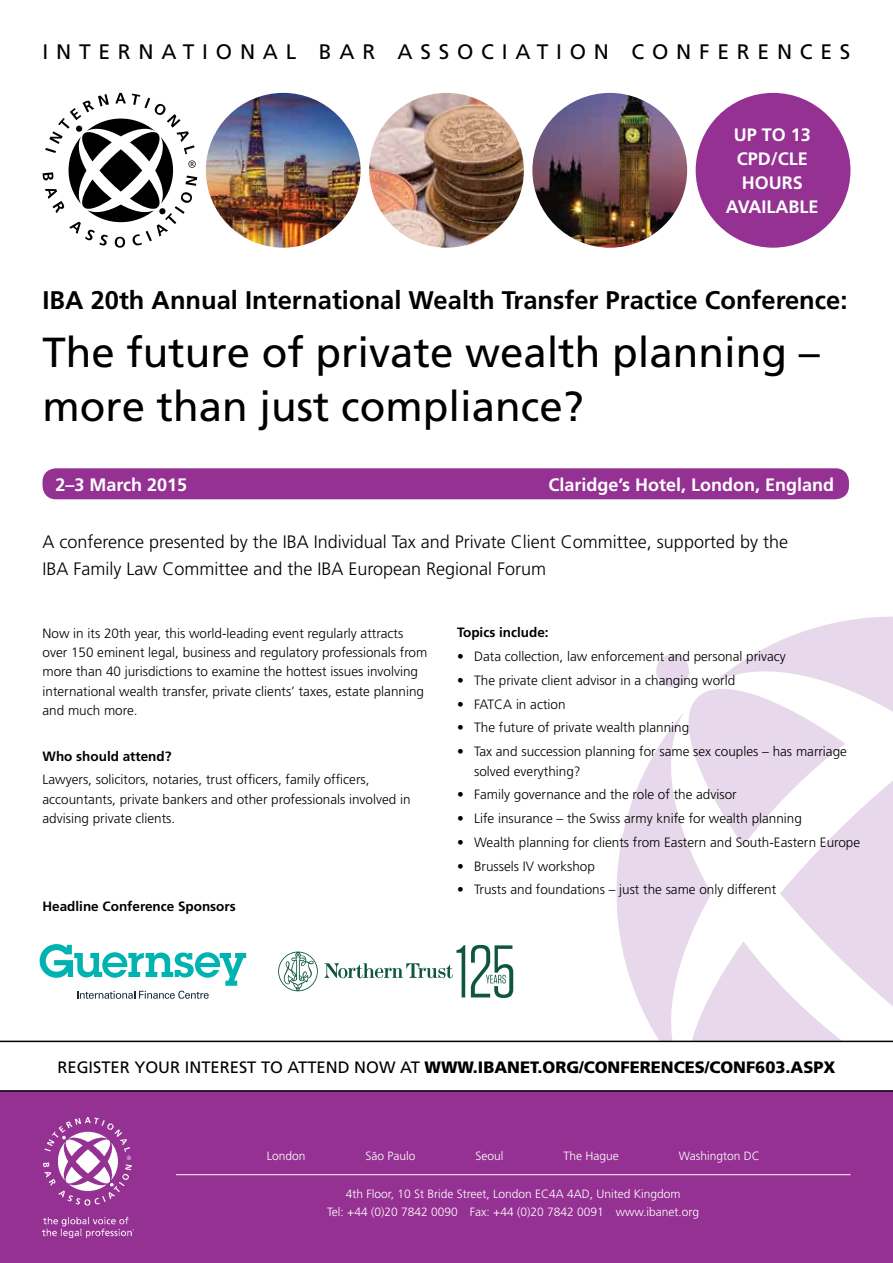
<style>
.page{position:relative;width:893px;height:1263px;background:#fff}
.page>*{position:absolute;margin:0;border:0;box-sizing:border-box;transform-origin:0 0}
.t1{font:42px/54px "Frutiger";color:#000}
.t2{font:700 25.5px "Frutiger";color:#000}
.t3{font:21px "Frutiger";letter-spacing:.37em;color:#000}
.t4{font:300 18px/27px "Frutiger";color:#000}
.t5{font:700 18px/24px "Frutiger";color:#fff;text-align:center}
.t6{font:900 16.5px "Frutiger";color:#000}
.t7{font:300 13.5px/19.5px "Frutiger";color:#000}
.t8{font:700 13.5px "Frutiger";color:#000}
.t9{font:300 12px/18px "Frutiger";color:#fff;text-align:center}
.s1{font-weight:400}
</style>
<div class="page">
<svg style="left:594px;top:616px;width:299px;height:425px"></svg>
<div style="left:0;top:1092px;width:893px;height:171px;background:#953192"></div>
<div style="left:696px;top:93px;width:154px;height:155px;background:#953192;border-radius:50%"></div>
<img style="left:206px;top:93px;width:155px;height:155px;border-radius:77px">
<img style="left:532px;top:93px;width:155px;height:155px;border-radius:77px">
<img style="left:369px;top:93px;width:155px;height:155px;border-radius:77px">
<img style="left:43px;top:1117px;width:90px;height:120px">
<div style="left:43px;top:468px;width:806px;height:31px;background:#953192;border-radius:13px"></div>
<svg style="left:43px;top:93px;width:154px;height:155px"></svg>
<hr style="left:176px;top:1174px;width:674px;height:1px;background:#fff">
<svg style="left:0;top:1041px;width:893px;height:51px"></svg>
<svg style="left:40px;top:944px;width:206px;height:55px"></svg>
<svg style="left:471px;top:945px;width:42px;height:53px"></svg>
<svg style="left:278px;top:951px;width:40px;height:40px"></svg>
<svg style="left:324px;top:945px;width:141px;height:52px"></svg>
<h3 class="t3" style="left:43px;top:39px;width:809px">INTERNATIONAL BAR ASSOCIATION CONFERENCES</h3>
<h3 class="t5" style="left:726px;top:123px;width:94px">UP TO 13<br>CPD/CLE<br>HOURS<br>AVAILABLE</h3>
<h2 class="t2" style="left:43px;top:285px;width:806px">IBA 20th Annual International Wealth Transfer Practice Conference:</h2>
<h1 class="t1" style="left:43px;top:325px;width:779px">The future of private wealth planning – more than just compliance?</h1>
<h3 class="t5" style="left:56px;top:472px;width:133px">2–3 March 2015</h3>
<h3 class="t5" style="left:548px;top:472px;width:287px">Claridge’s Hotel, London, England</h3>
<h3 class="t4" style="left:43px;top:528px;width:747px">A conference presented by the IBA Individual Tax and Private Client Committee, supported by the<br>IBA Family Law Committee and the IBA European Regional Forum</h3>
<p class="t7" style="left:43px;top:623px;width:386px">Now in its 20th year, this world-leading event regularly attracts over 150 eminent legal, business and regulatory professionals from more than 40 jurisdictions to examine the hottest issues involving international wealth transfer, private clients’ taxes, estate planning and much more.</p>
<p class="t8" style="left:43px;top:748px;width:131px">Who should attend?</p>
<p class="t7" style="left:43px;top:770px;width:370px">Lawyers, solicitors, notaries, trust officers, family officers, accountants, private bankers and other professionals involved in advising private clients.</p>
<p class="t8" style="left:43px;top:898px;width:195px">Headline Conference Sponsors</p>
<p class="t8" style="left:457px;top:625px;width:93px">Topics include:</p>
<p class="t7" style="left:457px;top:647px;width:330px">• Data collection, law enforcement and personal privacy</p>
<p class="t7" style="left:457px;top:670px;width:280px">• The private client advisor in a changing world</p>
<p class="t7" style="left:457px;top:694px;width:110px">• FATCA in action</p>
<p class="t7" style="left:457px;top:718px;width:234px">• The future of private wealth planning</p>
<p class="t7" style="left:474px;top:742px;width:374px;text-indent:-17px">• Tax and succession planning for same sex couples – has marriage solved everything?</p>
<p class="t7" style="left:457px;top:785px;width:281px">• Family governance and the role of the advisor</p>
<p class="t7" style="left:457px;top:809px;width:346px">• Life insurance – the Swiss army knife for wealth planning</p>
<p class="t7" style="left:457px;top:832px;width:405px">• Wealth planning for clients from Eastern and South-Eastern Europe</p>
<p class="t7" style="left:457px;top:856px;width:139px">• Brussels IV workshop</p>
<p class="t7" style="left:457px;top:880px;width:321px">• Trusts and foundations – just the same only different</p>
<p class="t6" style="left:57px;top:1057px;width:780px"><span class="s1">REGISTER YOUR INTEREST TO ATTEND NOW AT</span> WWW.IBANET.ORG/CONFERENCES/CONF603.ASPX</p>
<p class="t9" style="left:267px;top:1147px;width:40px">London</p>
<p class="t9" style="left:365px;top:1147px;width:52px">São Paulo</p>
<p class="t9" style="left:475px;top:1147px;width:30px">Seoul</p>
<p class="t9" style="left:563px;top:1147px;width:57px">The Hague</p>
<p class="t9" style="left:679px;top:1147px;width:82px">Washington DC</p>
<p class="t9" style="left:327px;top:1185px;width:373px">4th Floor, 10 St Bride Street, London EC4A 4AD, United Kingdom<br>Tel: +44 (0)20 7842 0090 Fax: +44 (0)20 7842 0091 www.ibanet.org</p>
</div>
